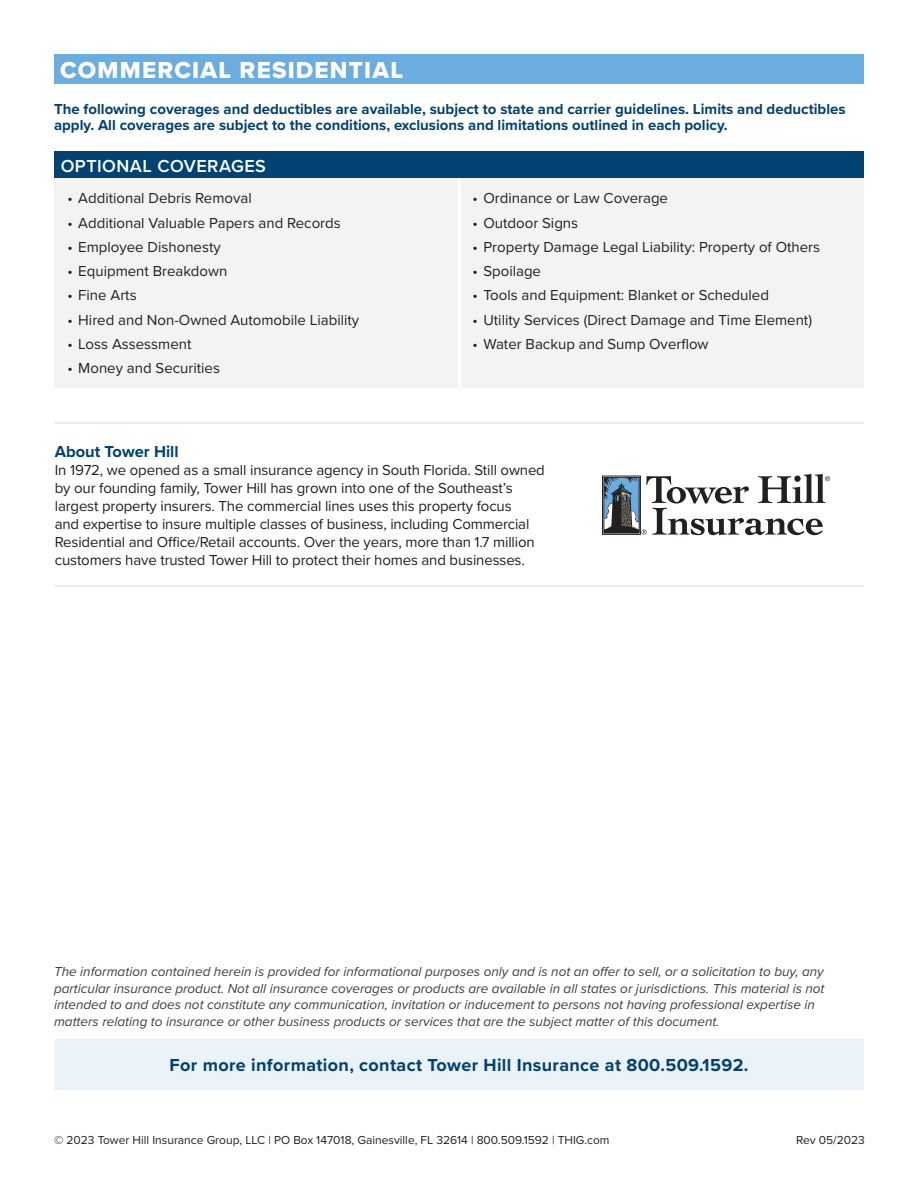
<style>
.page{position:relative;width:918px;height:1188px;background:#fff}
.page>*{position:absolute;margin:0;border:0;box-sizing:border-box;transform-origin:0 0}
.Subheader_Page{font:24px "Proxima Nova Extrabld";letter-spacing:.05em;color:#fff}
.List_Header{font:700 18px "Proxima Nova";letter-spacing:.02em;color:#004170}
.header_body-navy{font:600 18px "Proxima Nova";letter-spacing:.025em;color:#fff}
.Company_Name_Headers{font:700 16.5px "Proxima Nova";color:#004271}
.body_copy{font:15px/18px "Proxima Nova";letter-spacing:-.01em;color:#231f20}
.body_text{font:700 15px/16.5px "Proxima Nova";color:#004271}
.body_text-2{font:italic 13.5px/16.5px "Proxima Nova";color:#3e3e3f}
.t1{font:12px "Proxima Nova";color:#231f20}
</style>
<div class="page">
<div style="left:54px;top:54px;width:810px;height:30px;background:#6caddf"></div>
<div style="left:54px;top:151px;width:810px;height:27px;background:#004271"></div>
<div style="left:54px;top:178px;width:810px;height:210px;background:#f3f3f6"></div>
<hr style="left:458px;top:178px;width:3px;height:210px;background:#fff">
<div style="left:54px;top:1039px;width:810px;height:50px;background:#eaf2fa"></div>
<div style="left:602px;top:476px;width:39px;height:59px;border:1px solid #231f20"></div>
<svg style="left:603px;top:474px;width:227px;height:61px"></svg>
<hr style="left:54px;top:585px;width:810px;height:2px;background:#e6e7e9">
<hr style="left:54px;top:422px;width:810px;height:2px;background:#e6e7e9">
<p class="Subheader_Page" style="left:60px;top:53px;width:344px">COMMERCIAL RESIDENTIAL</p>
<p class="body_text" style="left:54px;top:100px;width:793px">The following coverages and deductibles are available, subject to state and carrier guidelines. Limits and deductibles apply. All coverages are subject to the conditions, exclusions and limitations outlined in each policy.</p>
<p class="header_body-navy" style="left:61px;top:152px;width:207px">OPTIONAL COVERAGES</p>
<p class="body_copy" style="left:68px;top:189px;width:186px">• Additional Debris Removal</p>
<p class="body_copy" style="left:68px;top:213px;width:275px">• Additional Valuable Papers and Records</p>
<p class="body_copy" style="left:68px;top:237px;width:155px">• Employee Dishonesty</p>
<p class="body_copy" style="left:68px;top:261px;width:161px">• Equipment Breakdown</p>
<p class="body_copy" style="left:68px;top:286px;width:71px">• Fine Arts</p>
<p class="body_copy" style="left:68px;top:310px;width:293px">• Hired and Non-Owned Automobile Liability</p>
<p class="body_copy" style="left:68px;top:334px;width:125px">• Loss Assessment</p>
<p class="body_copy" style="left:68px;top:358px;width:154px">• Money and Securities</p>
<p class="body_copy" style="left:473px;top:189px;width:197px">• Ordinance or Law Coverage</p>
<p class="body_copy" style="left:473px;top:213px;width:107px">• Outdoor Signs</p>
<p class="body_copy" style="left:473px;top:237px;width:349px">• Property Damage Legal Liability: Property of Others</p>
<p class="body_copy" style="left:473px;top:261px;width:70px">• Spoilage</p>
<p class="body_copy" style="left:473px;top:286px;width:298px">• Tools and Equipment: Blanket or Scheduled</p>
<p class="body_copy" style="left:473px;top:310px;width:341px">• Utility Services (Direct Damage and Time Element)</p>
<p class="body_copy" style="left:473px;top:334px;width:238px">• Water Backup and Sump Overflow</p>
<p class="Company_Name_Headers" style="left:55px;top:439px;width:125px">About Tower Hill</p>
<p class="body_copy" style="left:55px;top:460px;width:492px">In 1972, we opened as a small insurance agency in South Florida. Still owned by our founding family, Tower Hill has grown into one of the Southeast’s largest property insurers. The commercial lines uses this property focus<br>and expertise to insure multiple classes of business, including Commercial Residential and Office/Retail accounts. Over the years, more than 1.7 million customers have trusted Tower Hill to protect their homes and businesses.</p>
<p class="body_text-2" style="left:54px;top:963px;width:772px">The information contained herein is provided for informational purposes only and is not an offer to sell, or a solicitation to buy, any particular insurance product. Not all insurance coverages or products are available in all states or jurisdictions. This material is not intended to and does not constitute any communication, invitation or inducement to persons not having professional expertise in matters relating to insurance or other business products or services that are the subject matter of this document.</p>
<p class="List_Header" style="left:170px;top:1052px;width:580px">For more information, contact Tower Hill Insurance at 800.509.1592.</p>
<p class="t1" style="left:54px;top:1131px;width:557px">© 2023 Tower Hill Insurance Group, LLC | PO Box 147018, Gainesville, FL 32614 | 800.509.1592 | THIG.com</p>
<p class="t1" style="left:796px;top:1131px;width:70px">Rev 05/2023</p>
</div>
